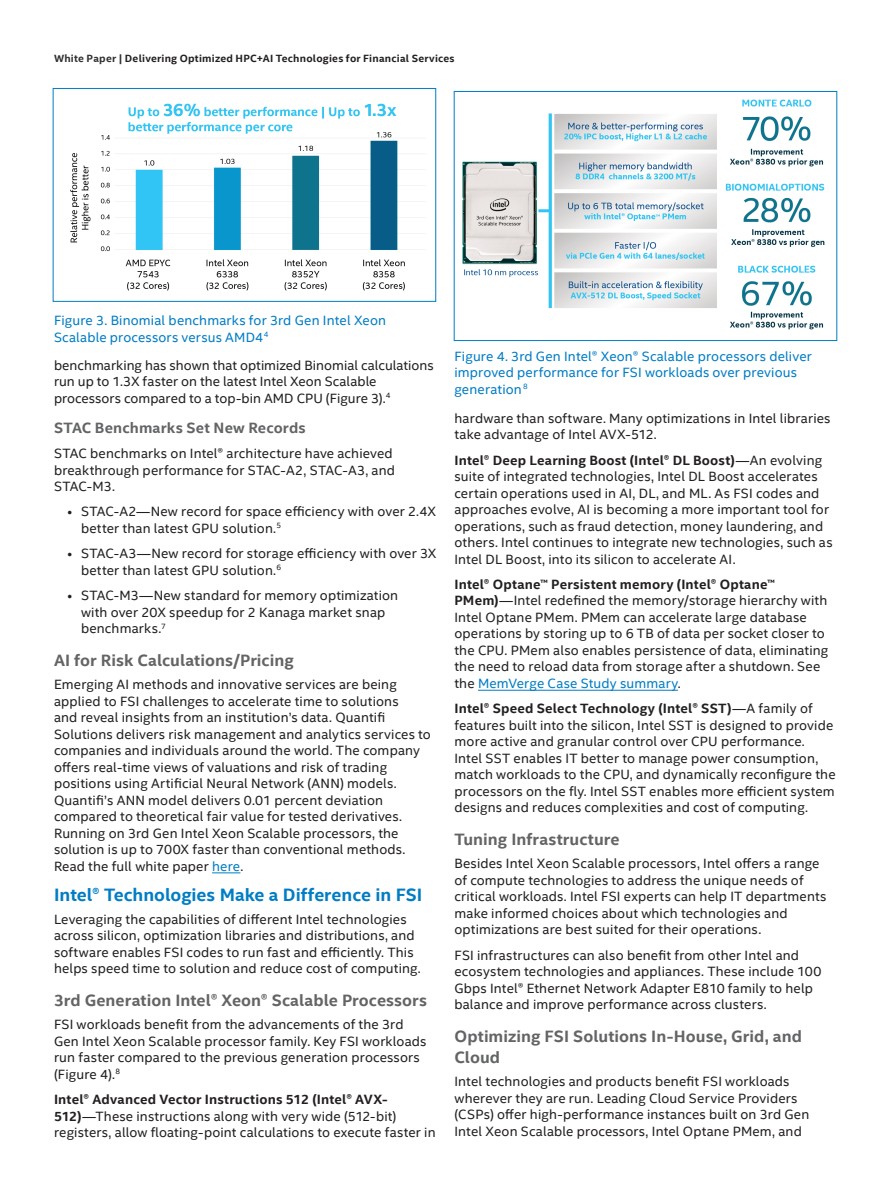
<style>
.page{position:relative;width:891px;height:1188px;background:#fff}
.page>*{position:absolute;margin:0;border:0;box-sizing:border-box;transform-origin:0 0}
.CopyHeaderBlue{font:700 18px "Intel Clear";color:#007dc5}
.CopyHeader2{font:700 16.5px/21px "Intel Clear";letter-spacing:.005em;color:#636466}
.MainCopy___Caption{font:700 15px "Intel Clear";letter-spacing:.01em;color:#636466}
.MainCopy___Caption-2{font:13.5px/16.5px "Intel Clear";letter-spacing:.01em;color:#231f20}
.t1{font:13.5px/16.5px "Intel Clear";letter-spacing:.01em;color:#007dc5}
.t2{font:700 10.5px "Intel Clear";letter-spacing:.02em;color:#231f20}
.s1{color:#2e2f2f}
.s2{color:#007dc5}
.s3{font-weight:700}
</style>
<div class="page">
<hr style="left:478px;top:690px;width:200px;height:1px;background:#007dc5">
<img style="left:462px;top:99px;width:363px;height:230px">
<svg style="left:212px;top:872px;width:28px;height:1px"></svg>
<img style="left:70px;top:103px;width:356px;height:188px">
<div style="left:53px;top:88px;width:383px;height:214px;border:1px solid #007dc5"></div>
<div style="left:454px;top:91px;width:383px;height:250px;border:1px solid #007dc5"></div>
<p class="t2" style="left:54px;top:52px;width:402px"><span class="s1">White Paper |</span> Delivering Optimized HPC+AI Technologies for Financial Services</p>
<p class="t1" style="left:54px;top:312px;width:334px">Figure 3. Binomial benchmarks for 3rd Gen Intel Xeon<br>Scalable processors versus AMD4<sup>4</sup></p>
<p class="MainCopy___Caption-2" style="left:54px;top:356px;width:381px">benchmarking has shown that optimized Binomial calculations run up to 1.3X faster on the latest Intel Xeon Scalable processors compared to a top-bin AMD CPU (Figure 3).<sup>4</sup></p>
<p class="MainCopy___Caption" style="left:54px;top:418px;width:253px">STAC Benchmarks Set New Records</p>
<p class="MainCopy___Caption-2" style="left:54px;top:445px;width:343px">STAC benchmarks on Intel® architecture have achieved breakthrough performance for STAC-A2, STAC-A3, and<br>STAC-M3.</p>
<p class="MainCopy___Caption-2" style="left:81px;top:503px;width:357px;text-indent:-14px">• STAC-A2—New record for space efficiency with over 2.4X better than latest GPU solution.<sup>5</sup></p>
<p class="MainCopy___Caption-2" style="left:81px;top:545px;width:357px;text-indent:-14px">• STAC-A3—New record for storage efficiency with over 3X better than latest GPU solution.<sup>6</sup></p>
<p class="MainCopy___Caption-2" style="left:81px;top:587px;width:319px;text-indent:-14px">• STAC-M3—New standard for memory optimization with over 20X speedup for 2 Kanaga market snap benchmarks.<sup>7</sup></p>
<p class="CopyHeader2" style="left:54px;top:650px;width:241px">AI for Risk Calculations/Pricing</p>
<p class="MainCopy___Caption-2" style="left:54px;top:676px;width:378px">Emerging AI methods and innovative services are being applied to FSI challenges to accelerate time to solutions<br>and reveal insights from an institution’s data. Quantifi Solutions delivers risk management and analytics services to companies and individuals around the world. The company offers real-time views of valuations and risk of trading positions using Artificial Neural Network (ANN) models.<br>Quantifi’s ANN model delivers 0.01 percent deviation compared to theoretical fair value for tested derivatives.<br>Running on 3rd Gen Intel Xeon Scalable processors, the solution is up to 700X faster than conventional methods.<br>Read the full white paper <span class="s2">here</span>.</p>
<p class="CopyHeaderBlue" style="left:54px;top:883px;width:370px">Intel® Technologies Make a Difference in FSI</p>
<p class="MainCopy___Caption-2" style="left:54px;top:910px;width:368px">Leveraging the capabilities of different Intel technologies across silicon, optimization libraries and distributions, and software enables FSI codes to run fast and efficiently. This helps speed time to solution and reduce cost of computing.</p>
<p class="CopyHeader2" style="left:54px;top:990px;width:375px">3rd Generation Intel® Xeon® Scalable Processors</p>
<p class="MainCopy___Caption-2" style="left:54px;top:1016px;width:374px">FSI workloads benefit from the advancements of the 3rd Gen Intel Xeon Scalable processor family. Key FSI workloads run faster compared to the previous generation processors (Figure 4).<sup>8</sup></p>
<p class="MainCopy___Caption-2" style="left:54px;top:1091px;width:383px"><span class="s3">Intel® Advanced Vector Instructions 512 (Intel® AVX-<br>512)</span>—These instructions along with very wide (512-bit) registers, allow floating-point calculations to execute faster in</p>
<p class="t1" style="left:454px;top:347px;width:359px">Figure 4. 3rd Gen Intel® Xeon® Scalable processors deliver improved performance for FSI workloads over previous generation <sup>8</sup></p>
<p class="MainCopy___Caption-2" style="left:454px;top:409px;width:378px">hardware than software. Many optimizations in Intel libraries take advantage of Intel AVX-512.</p>
<p class="MainCopy___Caption-2" style="left:454px;top:451px;width:380px"><span class="s3">Intel® Deep Learning Boost (Intel® DL Boost)</span>—An evolving suite of integrated technologies, Intel DL Boost accelerates certain operations used in AI, DL, and ML. As FSI codes and approaches evolve, AI is becoming a more important tool for operations, such as fraud detection, money laundering, and others. Intel continues to integrate new technologies, such as Intel DL Boost, into its silicon to accelerate AI.</p>
<p class="MainCopy___Caption-2" style="left:454px;top:576px;width:375px"><span class="s3">Intel® Optane™ Persistent memory (Intel® Optane™ PMem)</span>—Intel redefined the memory/storage hierarchy with Intel Optane PMem. PMem can accelerate large database operations by storing up to 6 TB of data per socket closer to the CPU. PMem also enables persistence of data, eliminating the need to reload data from storage after a shutdown. See the <span class="s2">MemVerge Case Study summary</span>.</p>
<p class="MainCopy___Caption-2" style="left:454px;top:700px;width:383px"><span class="s3">Intel® Speed Select Technology (Intel® SST)</span>—A family of features built into the silicon, Intel SST is designed to provide more active and granular control over CPU performance.<br>Intel SST enables IT better to manage power consumption, match workloads to the CPU, and dynamically reconfigure the processors on the fly. Intel SST enables more efficient system designs and reduces complexities and cost of computing.</p>
<p class="CopyHeader2" style="left:454px;top:829px;width:167px">Tuning Infrastructure</p>
<p class="MainCopy___Caption-2" style="left:454px;top:855px;width:373px">Besides Intel Xeon Scalable processors, Intel offers a range of compute technologies to address the unique needs of critical workloads. Intel FSI experts can help IT departments make informed choices about which technologies and optimizations are best suited for their operations.</p>
<p class="MainCopy___Caption-2" style="left:454px;top:946px;width:368px">FSI infrastructures can also benefit from other Intel and ecosystem technologies and appliances. These include 100<br>Gbps Intel® Ethernet Network Adapter E810 family to help balance and improve performance across clusters.</p>
<p class="CopyHeader2" style="left:454px;top:1026px;width:349px">Optimizing FSI Solutions In-House, Grid, and<br>Cloud</p>
<p class="MainCopy___Caption-2" style="left:454px;top:1073px;width:356px">Intel technologies and products benefit FSI workloads wherever they are run. Leading Cloud Service Providers (CSPs) offer high-performance instances built on 3rd Gen Intel Xeon Scalable processors, Intel Optane PMem, and</p>
</div>
